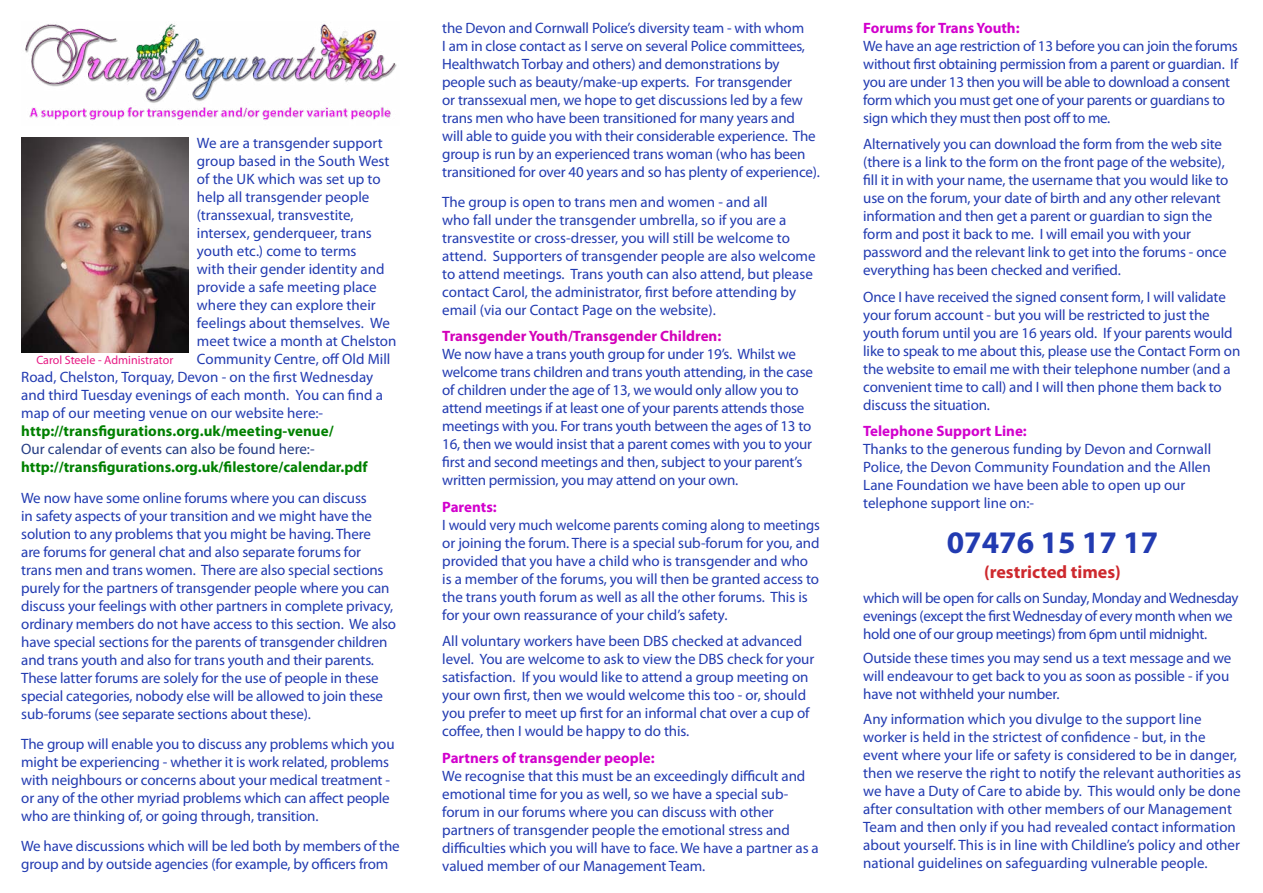
<style>
.page{position:relative;width:1263px;height:893px;background:#fff}
.page>*{position:absolute;margin:0;border:0;box-sizing:border-box;transform-origin:0 0}
.t1{font:700 31.5px "Myriad Pro";color:#223bb1}
.t2{font:700 18px "Myriad Pro";color:#ce292e}
.t3{font:15px/18px "Myriad Pro";letter-spacing:-.01em;color:#223bb1}
.t4{font:700 15px "Myriad Pro";color:#008000}
.t5{font:15px "Myriad Pro";color:#253d84}
.t6{font:12px "Myriad Pro";color:#e71a84}
.s1{font-weight:700;color:#d300b9}
.s2{font-weight:700;color:#d200cd}
</style>
<div class="page">
<img style="left:21px;top:137px;width:167px;height:216px">
<img style="left:25px;top:23px;width:372px;height:97px">
<p class="t3" style="left:197px;top:134px;width:187px">We are a transgender support</p>
<p class="t3" style="left:197px;top:152px;width:194px">group based in the South West</p>
<p class="t3" style="left:197px;top:170px;width:185px">of the UK which was set up to</p>
<p class="t3" style="left:197px;top:188px;width:174px">help all transgender people</p>
<p class="t3" style="left:197px;top:206px;width:158px">(transsexual, transvestite,</p>
<p class="t3" style="left:197px;top:224px;width:176px">intersex, genderqueer, trans</p>
<p class="t3" style="left:197px;top:242px;width:161px">youth etc.) come to terms</p>
<p class="t3" style="left:197px;top:260px;width:189px">with their gender identity and</p>
<p class="t3" style="left:197px;top:278px;width:181px">provide a safe meeting place</p>
<p class="t3" style="left:197px;top:296px;width:180px">where they can explore their</p>
<p class="t3" style="left:197px;top:314px;width:195px">feelings about themselves. We</p>
<p class="t3" style="left:197px;top:332px;width:201px">meet twice a month at Chelston</p>
<p class="t3" style="left:197px;top:350px;width:195px">Community Centre, off Old Mill</p>
<p class="t3" style="left:21px;top:368px;width:353px">Road, Chelston, Torquay, Devon - on the first Wednesday</p>
<p class="t3" style="left:21px;top:386px;width:363px">and third Tuesday evenings of each month. You can find a</p>
<p class="t3" style="left:21px;top:404px;width:303px">map of our meeting venue on our website here:-</p>
<p class="t4" style="left:21px;top:422px;width:314px">http://transfigurations.org.uk/meeting-venue/</p>
<p class="t5" style="left:21px;top:440px;width:295px">Our calendar of events can also be found here:-</p>
<p class="t4" style="left:21px;top:458px;width:348px">http://transfigurations.org.uk/filestore/calendar.pdf</p>
<p class="t3" style="left:21px;top:488px;width:376px">We now have some online forums where you can discuss<br>in safety aspects of your transition and we might have the solution to any problems that you might be having. There<br>are forums for general chat and also separate forums for<br>trans men and trans women. There are also special sections purely for the partners of transgender people where you can discuss your feelings with other partners in complete privacy, ordinary members do not have access to this section. We also have special sections for the parents of transgender children and trans youth and also for trans youth and their parents.<br>These latter forums are solely for the use of people in these special categories, nobody else will be allowed to join these sub-forums (see separate sections about these).</p>
<p class="t3" style="left:21px;top:735px;width:375px">The group will enable you to discuss any problems which you might be experiencing - whether it is work related, problems with neighbours or concerns about your medical treatment - or any of the other myriad problems which can affect people who are thinking of, or going through, transition.</p>
<p class="t3" style="left:21px;top:837px;width:380px">We have discussions which will be led both by members of the group and by outside agencies (for example, by officers from</p>
<p class="t6" style="left:36px;top:353px;width:138px">Carol Steele - Administrator</p>
<p class="t3" style="left:442px;top:18px;width:379px">the Devon and Cornwall Police’s diversity team - with whom<br>I am in close contact as I serve on several Police committees, Healthwatch Torbay and others) and demonstrations by people such as beauty/make-up experts. For transgender<br>or transsexual men, we hope to get discussions led by a few trans men who have been transitioned for many years and<br>will able to guide you with their considerable experience. The group is run by an experienced trans woman (who has been transitioned for over 40 years and so has plenty of experience).</p>
<p class="t3" style="left:442px;top:193px;width:375px">The group is open to trans men and women - and all<br>who fall under the transgender umbrella, so if you are a transvestite or cross-dresser, you will still be welcome to attend. Supporters of transgender people are also welcome to attend meetings. Trans youth can also attend, but please contact Carol, the administrator, first before attending by email (via our Contact Page on the website).</p>
<p class="t3" style="left:442px;top:327px;width:372px"><span class="s1">Transgender Youth/Transgender Children:<br></span>We now have a trans youth group for under 19’s. Whilst we welcome trans children and trans youth attending, in the case of children under the age of 13, we would only allow you to attend meetings if at least one of your parents attends those meetings with you. For trans youth between the ages of 13 to 16, then we would insist that a parent comes with you to your first and second meetings and then, subject to your parent’s written permission, you may attend on your own.</p>
<p class="t3" style="left:442px;top:498px;width:379px"><span class="s2">Parents:<br></span>I would very much welcome parents coming along to meetings or joining the forum. There is a special sub-forum for you, and provided that you have a child who is transgender and who is a member of the forums, you will then be granted access to the trans youth forum as well as all the other forums. This is for your own reassurance of your child’s safety.</p>
<p class="t3" style="left:442px;top:632px;width:374px">All voluntary workers have been DBS checked at advanced level. You are welcome to ask to view the DBS check for your satisfaction. If you would like to attend a group meeting on your own first, then we would welcome this too - or, should you prefer to meet up first for an informal chat over a cup of coffee, then I would be happy to do this.</p>
<p class="t3" style="left:442px;top:749px;width:378px"><span class="s2">Partners of transgender people:<br></span>We recognise that this must be an exceedingly difficult and emotional time for you as well, so we have a special sub&shy;forum in our forums where you can discuss with other partners of transgender people the emotional stress and difficulties which you will have to face. We have a partner as a valued member of our Management Team.</p>
<p class="t3" style="left:863px;top:18px;width:376px"><span class="s2">Forums for Trans Youth:<br></span>We have an age restriction of 13 before you can join the forums without first obtaining permission from a parent or guardian. If you are under 13 then you will be able to download a consent form which you must get one of your parents or guardians to sign which they must then post off to me.</p>
<p class="t3" style="left:863px;top:135px;width:367px">Alternatively you can download the form from the web site (there is a link to the form on the front page of the website), fill it in with your name, the username that you would like to use on the forum, your date of birth and any other relevant information and then get a parent or guardian to sign the form and post it back to me. I will email you with your password and the relevant link to get into the forums - once everything has been checked and verified.</p>
<p class="t3" style="left:863px;top:287px;width:379px">Once I have received the signed consent form, I will validate your forum account - but you will be restricted to just the youth forum until you are 16 years old. If your parents would like to speak to me about this, please use the Contact Form on the website to email me with their telephone number (and a convenient time to call) and I will then phone them back to discuss the situation.</p>
<p class="t3" style="left:863px;top:422px;width:350px"><span class="s2">Telephone Support Line:<br></span>Thanks to the generous funding by Devon and Cornwall Police, the Devon Community Foundation and the Allen Lane Foundation we have been able to open up our telephone support line on:-</p>
<p class="t1" style="left:947px;top:521px;width:213px">07476 15 17 17</p>
<p class="t2" style="left:984px;top:560px;width:138px">(restricted times)</p>
<p class="t3" style="left:863px;top:588px;width:377px">which will be open for calls on Sunday, Monday and Wednesday evenings (except the first Wednesday of every month when we hold one of our group meetings) from 6pm until midnight.</p>
<p class="t3" style="left:863px;top:649px;width:369px">Outside these times you may send us a text message and we will endeavour to get back to you as soon as possible - if you have not withheld your number.</p>
<p class="t3" style="left:863px;top:710px;width:379px">Any information which you divulge to the support line worker is held in the strictest of confidence - but, in the event where your life or safety is considered to be in danger, then we reserve the right to notify the relevant authorities as we have a Duty of Care to abide by. This would only be done after consultation with other members of our Management Team and then only if you had revealed contact information about yourself. This is in line with Childline’s policy and other national guidelines on safeguarding vulnerable people.</p>
</div>
